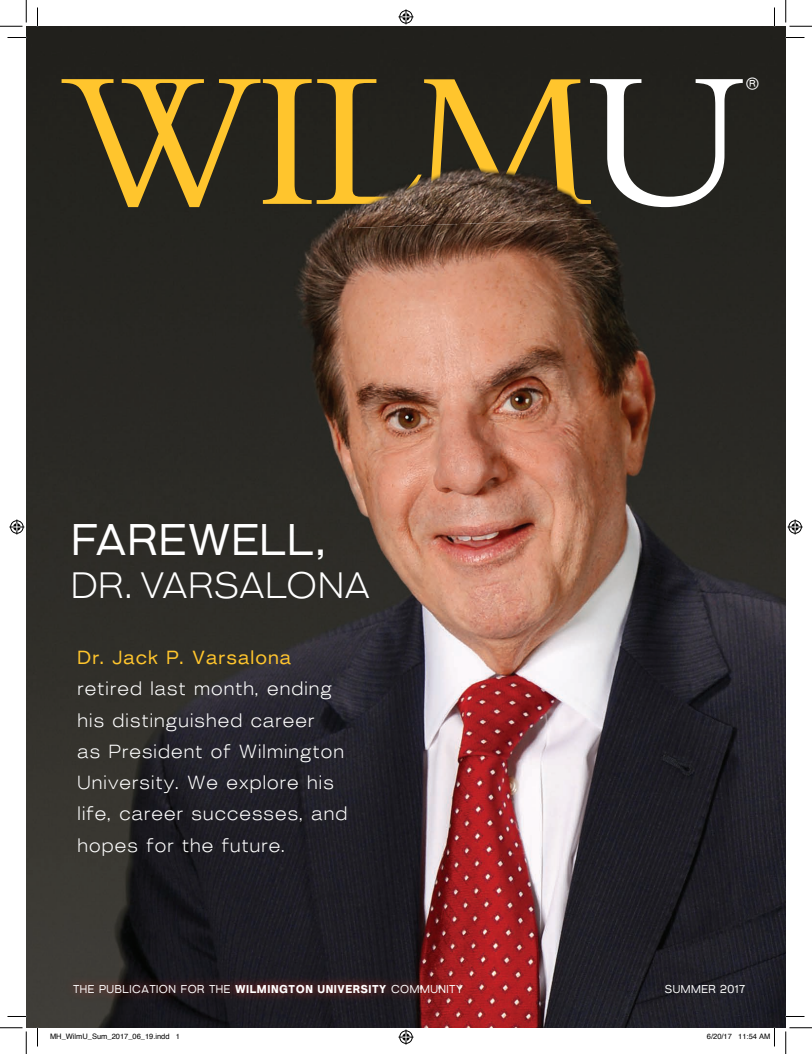
<style>
.page{position:relative;width:812px;height:1054px;background:#fff}
.page>*{position:absolute;margin:0;border:0;box-sizing:border-box;transform-origin:0 0}
.t1{font:200.5px "Bembo Std";color:#ffc52d}
.t2{font:900 48.75px "Korbin";color:#fff}
.t3{font:500 43.75px "Korbin";letter-spacing:.035em;color:#fff}
.t4{font:36.25px "Korbin";letter-spacing:.035em;color:#fff}
.t5{font:18.75px/31.2px "Korbin";letter-spacing:.06em;color:#fff}
.t6{font:500 18.75px "Korbin";letter-spacing:.06em;color:#ffc52d}
.t7{font:500 11.25px "Korbin";letter-spacing:.05em;color:#fff;scale:.95 1}
.t8{font:7.5px "Helvetica";color:#000}
.s1{color:#fff}
.s2{font-weight:900}
</style>
<div class="page">
<img style="left:27px;top:26px;width:759px;height:1002px">
<div style="left:65px;top:975px;width:406px;height:28px;background:#be2e27;opacity:.92"></div>
<img style="left:345px;top:166px;width:257px;height:62px">
<svg style="left:8px;top:37px;width:18px;height:1px"></svg>
<svg style="left:786px;top:37px;width:18px;height:1px"></svg>
<svg style="left:8px;top:1016px;width:18px;height:1px"></svg>
<svg style="left:786px;top:1016px;width:18px;height:1px"></svg>
<svg style="left:37px;top:8px;width:1px;height:18px"></svg>
<svg style="left:37px;top:1028px;width:1px;height:18px"></svg>
<svg style="left:774px;top:8px;width:1px;height:18px"></svg>
<svg style="left:0;top:0;width:27px;height:27px"></svg>
<svg style="left:0;top:1027px;width:27px;height:27px"></svg>
<svg style="left:785px;top:0;width:27px;height:27px"></svg>
<svg style="left:785px;top:1027px;width:27px;height:27px"></svg>
<svg style="left:398px;top:9px;width:15px;height:15px"></svg>
<svg style="left:398px;top:1029px;width:15px;height:15px"></svg>
<svg style="left:9px;top:519px;width:15px;height:15px"></svg>
<svg style="left:788px;top:519px;width:14px;height:15px"></svg>
<svg style="left:774px;top:1028px;width:1px;height:18px"></svg>
<h1 class="t1" style="left:61px;top:24px;width:685px">WILM <span class="s1">U</span></h1>
<h2 class="t2" style="left:744px;top:68px;width:18px">®</h2>
<h3 class="t3" style="left:71px;top:514px;width:256px">FAREWELL,</h3>
<h3 class="t4" style="left:71px;top:565px;width:300px">DR. VARSALONA</h3>
<p class="t6" style="left:78px;top:647px;width:215px">Dr. Jack P. Varsalona</p>
<p class="t5" style="left:78px;top:673px;width:271px">retired last month, ending his distinguished career<br>as President of Wilmington<br>University. We explore his life, career successes, and hopes for the future.</p>
<p class="t7" style="left:73px;top:982px;width:412px">THE PUBLICATION FOR THE <span class="s2">WILMINGTON UNIVERSITY</span> COMMUNITY</p>
<p class="t7" style="left:665px;top:982px;width:86px">SUMMER 2017</p>
<p class="t8" style="left:50px;top:1030px;width:132px">MH_WilmU_Sum_2017_06_19.indd 1</p>
<p class="t8" style="left:707px;top:1030px;width:65px">6/20/17 11:54 AM</p>
</div>
